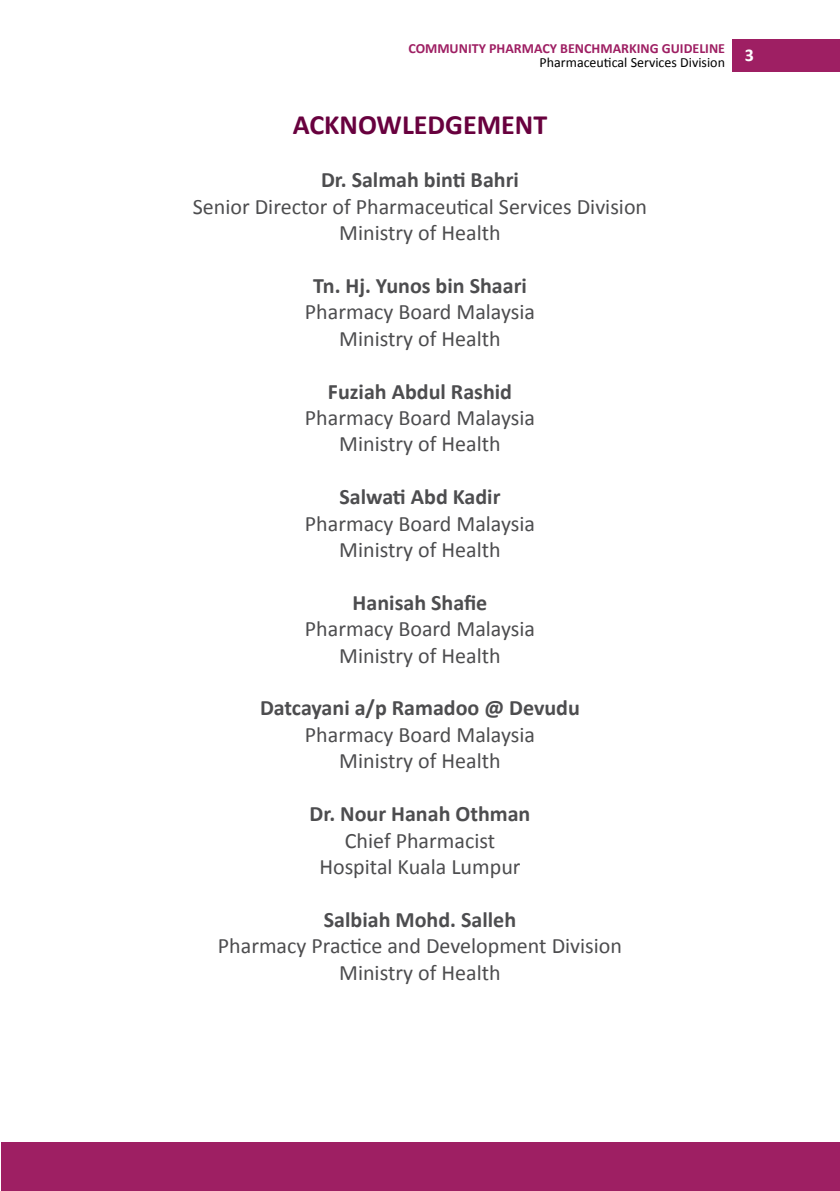
<style>
.page{position:relative;width:840px;height:1191px;background:#fff}
.page>*{position:absolute;margin:0;border:0;box-sizing:border-box;transform-origin:0 0}
.t1{font:700 28px "Calibri";color:#68013e}
.t2{font:22px/26.4px "Calibri";color:#4d4d4f;text-align:center}
.t3{font:700 22px "Calibri";color:#4d4d4f}
.t4{font:700 14px/14px "Calibri";color:#9e1f63}
.s1{font-weight:400;color:#000}
</style>
<div class="page">
<div style="left:731px;top:40px;width:108px;height:32px;background:#9e1f63"></div>
<div style="left:1px;top:1142px;width:838px;height:49px;background:#9e1f63"></div>
<p class="t4" style="left:539px;top:41px;width:216px;text-indent:-131px">COMMUNITY PHARMACY BENCHMARKING GUIDELINE<br><span class="s1">Pharmaceutical Services Division</span> <sup>3</sup></p>
<p class="t1" style="left:292px;top:107px;width:256px">ACKNOWLEDGEMENT</p>
<p class="t3" style="left:321px;top:166px;width:199px">Dr. Salmah binti Bahri</p>
<p class="t2" style="left:193px;top:193px;width:455px">Senior Director of Pharmaceutical Services Division<br>Ministry of Health</p>
<p class="t3" style="left:313px;top:271px;width:215px">Tn. Hj. Yunos bin Shaari</p>
<p class="t2" style="left:305px;top:299px;width:231px">Pharmacy Board Malaysia<br>Ministry of Health</p>
<p class="t3" style="left:328px;top:377px;width:185px">Fuziah Abdul Rashid</p>
<p class="t2" style="left:305px;top:404px;width:231px">Pharmacy Board Malaysia<br>Ministry of Health</p>
<p class="t3" style="left:339px;top:483px;width:162px">Salwati Abd Kadir</p>
<p class="t2" style="left:305px;top:510px;width:231px">Pharmacy Board Malaysia<br>Ministry of Health</p>
<p class="t3" style="left:352px;top:588px;width:136px">Hanisah Shafie</p>
<p class="t2" style="left:305px;top:616px;width:231px">Pharmacy Board Malaysia<br>Ministry of Health</p>
<p class="t3" style="left:260px;top:694px;width:321px">Datcayani a/p Ramadoo @ Devudu</p>
<p class="t2" style="left:305px;top:721px;width:231px">Pharmacy Board Malaysia<br>Ministry of Health</p>
<p class="t3" style="left:309px;top:799px;width:222px">Dr. Nour Hanah Othman</p>
<p class="t2" style="left:319px;top:827px;width:203px">Chief Pharmacist<br>Hospital Kuala Lumpur</p>
<p class="t3" style="left:324px;top:905px;width:194px">Salbiah Mohd. Salleh</p>
<p class="t2" style="left:218px;top:932px;width:405px">Pharmacy Practice and Development Division<br>Ministry of Health</p>
</div>
